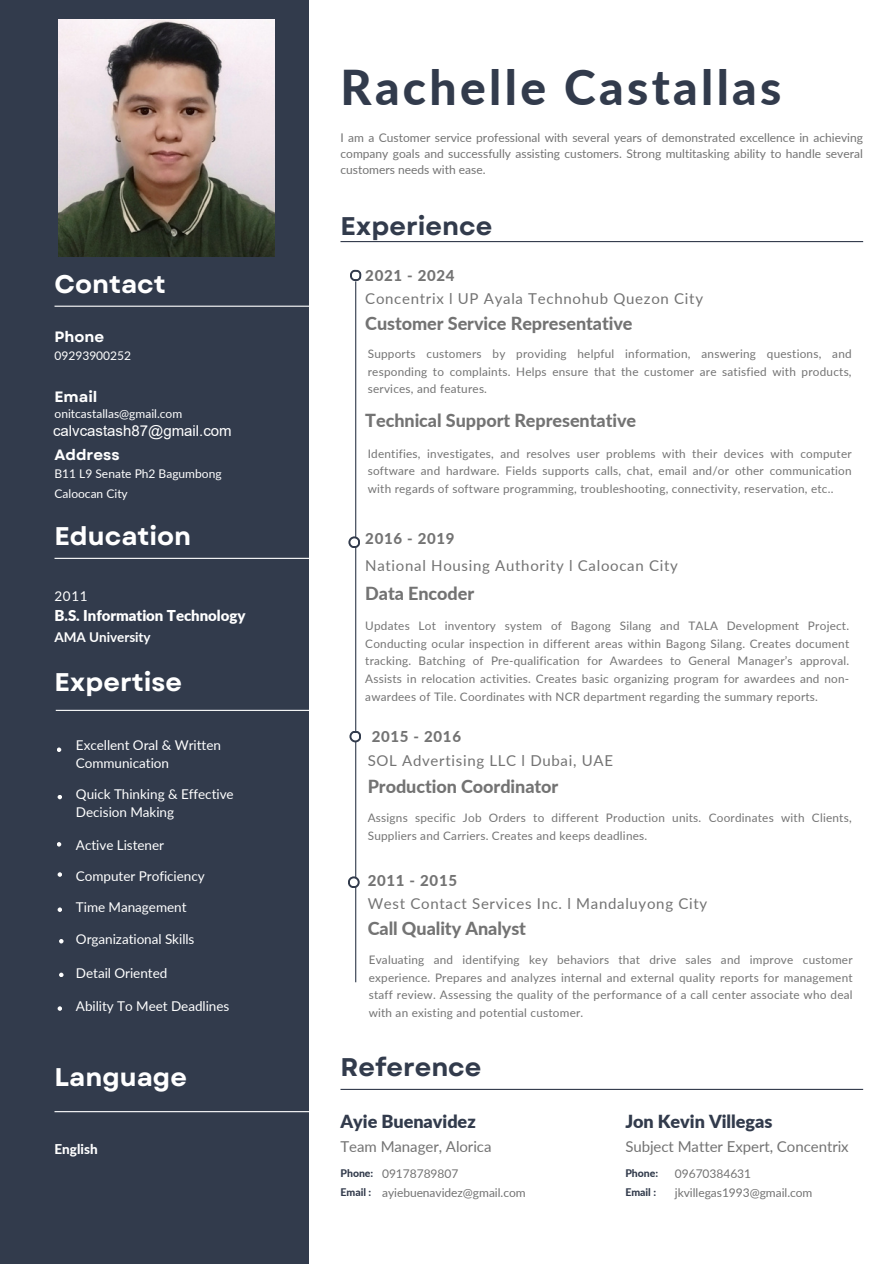
<style>
.page{position:relative;width:894px;height:1264px;background:#fff}
.page>*{position:absolute;margin:0;border:0;box-sizing:border-box;transform-origin:0 0}
.t1{font:800 48px "Lato";letter-spacing:.07em;color:#323b4c}
.t2{font:700 25.5px "Garet";color:#fff}
.t3{font:700 25.5px "Garet";color:#323b4c}
.t4{font:800 18px "Lato";letter-spacing:-.005em;color:#737373}
.t5{font:900 18px "Lato";color:#323b4c}
.t6{font:15px "Lato";letter-spacing:.045em;color:#737373}
.t7{font:15px "Lato";letter-spacing:-.005em;color:#737373}
.t8{font:800 15px "Lato";letter-spacing:.045em;color:#737373}
.t9{font:900 15px "Lato";letter-spacing:-.005em;color:#fff}
.t10{font:15px "Arial";color:#fff}
.t11{font:700 15px "Garet";color:#fff}
.t12{font:13.5px/18px "Lato";letter-spacing:-.005em;color:#fff}
.t13{font:700 13.5px "Lato";letter-spacing:-.005em;color:#fff}
.t14{font:800 13.5px "Lato";color:#fff}
.t15{font:12px/16px "Lato";letter-spacing:-.005em;color:#737373;text-align:justify}
.t16{font:12px/20px "Lato";color:#fff}
.t17{font:11.7px/17.5px "Lato";letter-spacing:.02em;color:#737373;text-align:justify}
.t18{font:800 10.5px "Lato";color:#323b4c}
</style>
<div class="page">
<div style="left:0;top:0;width:309px;height:1263px;background:#323b4c"></div>
<hr style="left:54px;top:305px;width:256px;height:2px;background:#fff">
<hr style="left:54px;top:558px;width:256px;height:1px;background:#fff">
<hr style="left:340px;top:241px;width:522px;height:1px;background:#323b4c">
<hr style="left:355px;top:281px;width:1px;height:701px;background:#323b4c">
<svg style="left:350px;top:269px;width:12px;height:12px"></svg>
<hr style="left:340px;top:1088px;width:522px;height:1px;background:#323b4c">
<svg style="left:57px;top:842px;width:4px;height:4px"></svg>
<svg style="left:58px;top:872px;width:4px;height:4px"></svg>
<svg style="left:58px;top:907px;width:4px;height:5px"></svg>
<svg style="left:59px;top:939px;width:4px;height:4px"></svg>
<svg style="left:59px;top:972px;width:4px;height:5px"></svg>
<svg style="left:58px;top:1006px;width:4px;height:4px"></svg>
<hr style="left:56px;top:709px;width:255px;height:2px;background:#fff">
<hr style="left:54px;top:1111px;width:256px;height:1px;background:#fff">
<svg style="left:57px;top:747px;width:4px;height:5px"></svg>
<svg style="left:58px;top:795px;width:4px;height:4px"></svg>
<svg style="left:348px;top:876px;width:11px;height:12px"></svg>
<div style="left:350px;top:878px;width:7px;height:8px;background:#fff;border-radius:50%"></div>
<svg style="left:348px;top:536px;width:12px;height:12px"></svg>
<div style="left:350px;top:538px;width:8px;height:8px;background:#fff;border-radius:50%"></div>
<svg style="left:349px;top:730px;width:12px;height:12px"></svg>
<div style="left:351px;top:732px;width:8px;height:8px;background:#fff;border-radius:50%"></div>
<img style="left:59px;top:19px;width:216px;height:238px">
<p class="t2" style="left:54px;top:265px;width:113px">Contact</p>
<p class="t11" style="left:54px;top:325px;width:51px">Phone</p>
<p class="t16" style="left:54px;top:345px;width:78px">09293900252</p>
<p class="t11" style="left:54px;top:385px;width:44px">Email</p>
<p class="t16" style="left:54px;top:403px;width:129px">onitcastallas@gmail.com</p>
<p class="t10" style="left:53px;top:420px;width:180px">calvcastash87@gmail.com</p>
<p class="t11" style="left:54px;top:443px;width:67px">Address</p>
<p class="t16" style="left:54px;top:463px;width:169px">B11 L9 Senate Ph2 Bagumbong<br>Caloocan City</p>
<p class="t2" style="left:54px;top:517px;width:138px">Education</p>
<p class="t12" style="left:54px;top:587px;width:35px">2011</p>
<p class="t9" style="left:54px;top:606px;width:192px">B.S. Information Technology</p>
<p class="t13" style="left:54px;top:628px;width:98px">AMA University</p>
<p class="t2" style="left:54px;top:663px;width:129px">Expertise</p>
<p class="t12" style="left:76px;top:736px;width:147px">Excellent Oral &amp; Written<br>Communication</p>
<p class="t12" style="left:76px;top:785px;width:159px">Quick Thinking &amp; Effective<br>Decision Making</p>
<p class="t12" style="left:76px;top:835px;width:90px">Active Listener</p>
<p class="t12" style="left:76px;top:866px;width:130px">Computer Proficiency</p>
<p class="t12" style="left:76px;top:897px;width:112px">Time Management</p>
<p class="t12" style="left:76px;top:930px;width:120px">Organizational Skills</p>
<p class="t12" style="left:76px;top:963px;width:93px">Detail Oriented</p>
<p class="t12" style="left:76px;top:996px;width:155px">Ability To Meet Deadlines</p>
<p class="t2" style="left:54px;top:1058px;width:134px">Language</p>
<p class="t14" style="left:54px;top:1140px;width:45px">English</p>
<p class="t1" style="left:340px;top:58px;width:442px">Rachelle Castallas</p>
<p class="t15" style="left:340px;top:129px;width:524px">I am a Customer service professional with several years of demonstrated excellence in achieving company goals and successfully assisting customers. Strong multitasking ability to handle several customers needs with ease.</p>
<p class="t3" style="left:340px;top:207px;width:153px">Experience</p>
<p class="t8" style="left:365px;top:266px;width:91px">2021 - 2024</p>
<p class="t6" style="left:365px;top:289px;width:339px">Concentrix l UP Ayala Technohub Quezon City</p>
<p class="t4" style="left:365px;top:312px;width:269px">Customer Service Representative</p>
<p class="t17" style="left:367px;top:345px;width:485px">Supports customers by providing helpful information, answering questions, and responding to complaints. Helps ensure that the customer are satisfied with products, services, and features.</p>
<p class="t4" style="left:365px;top:409px;width:272px">Technical Support Representative</p>
<p class="t17" style="left:367px;top:444px;width:485px">Identifies, investigates, and resolves user problems with their devices with computer software and hardware. Fields supports calls, chat, email and/or other communication with regards of software programming, troubleshooting, connectivity, reservation, etc..</p>
<p class="t8" style="left:365px;top:529px;width:91px">2016 - 2019</p>
<p class="t6" style="left:365px;top:556px;width:314px">National Housing Authority l Caloocan City</p>
<p class="t4" style="left:365px;top:582px;width:110px">Data Encoder</p>
<p class="t17" style="left:365px;top:617px;width:485px">Updates Lot inventory system of Bagong Silang and TALA Development Project.<br>Conducting ocular inspection in different areas within Bagong Silang. Creates document tracking. Batching of Pre-qualification for Awardees to General Manager’s approval.<br>Assists in relocation activities. Creates basic organizing program for awardees and non&shy;awardees of Tile. Coordinates with NCR department regarding the summary reports.</p>
<p class="t8" style="left:371px;top:726px;width:91px">2015 - 2016</p>
<p class="t6" style="left:367px;top:751px;width:247px">SOL Advertising LLC l Dubai, UAE</p>
<p class="t4" style="left:367px;top:774px;width:192px">Production Coordinator</p>
<p class="t17" style="left:367px;top:809px;width:485px">Assigns specific Job Orders to different Production units. Coordinates with Clients,<br>Suppliers and Carriers. Creates and keeps deadlines.</p>
<p class="t8" style="left:367px;top:871px;width:91px">2011 - 2015</p>
<p class="t6" style="left:367px;top:894px;width:341px">West Contact Services Inc. l Mandaluyong City</p>
<p class="t4" style="left:367px;top:917px;width:160px">Call Quality Analyst</p>
<p class="t17" style="left:368px;top:950px;width:485px">Evaluating and identifying key behaviors that drive sales and improve customer experience. Prepares and analyzes internal and external quality reports for management staff review. Assessing the quality of the performance of a call center associate who deal with an existing and potential customer.</p>
<p class="t3" style="left:340px;top:1048px;width:142px">Reference</p>
<p class="t5" style="left:340px;top:1110px;width:137px">Ayie Buenavidez</p>
<p class="t18" style="left:340px;top:1167px;width:34px">Phone:</p>
<p class="t18" style="left:340px;top:1185px;width:32px">Email :</p>
<p class="t7" style="left:340px;top:1136px;width:152px">Team Manager, Alorica</p>
<p class="t15" style="left:382px;top:1165px;width:78px">09178789807</p>
<p class="t15" style="left:382px;top:1184px;width:145px">ayiebuenavidez@gmail.com</p>
<p class="t5" style="left:625px;top:1110px;width:149px">Jon Kevin Villegas</p>
<p class="t18" style="left:625px;top:1167px;width:34px">Phone:</p>
<p class="t18" style="left:625px;top:1185px;width:32px">Email :</p>
<p class="t7" style="left:625px;top:1136px;width:225px">Subject Matter Expert, Concentrix</p>
<p class="t15" style="left:674px;top:1165px;width:78px">09670384631</p>
<p class="t15" style="left:674px;top:1184px;width:139px">jkvillegas1993@gmail.com</p>
</div>
